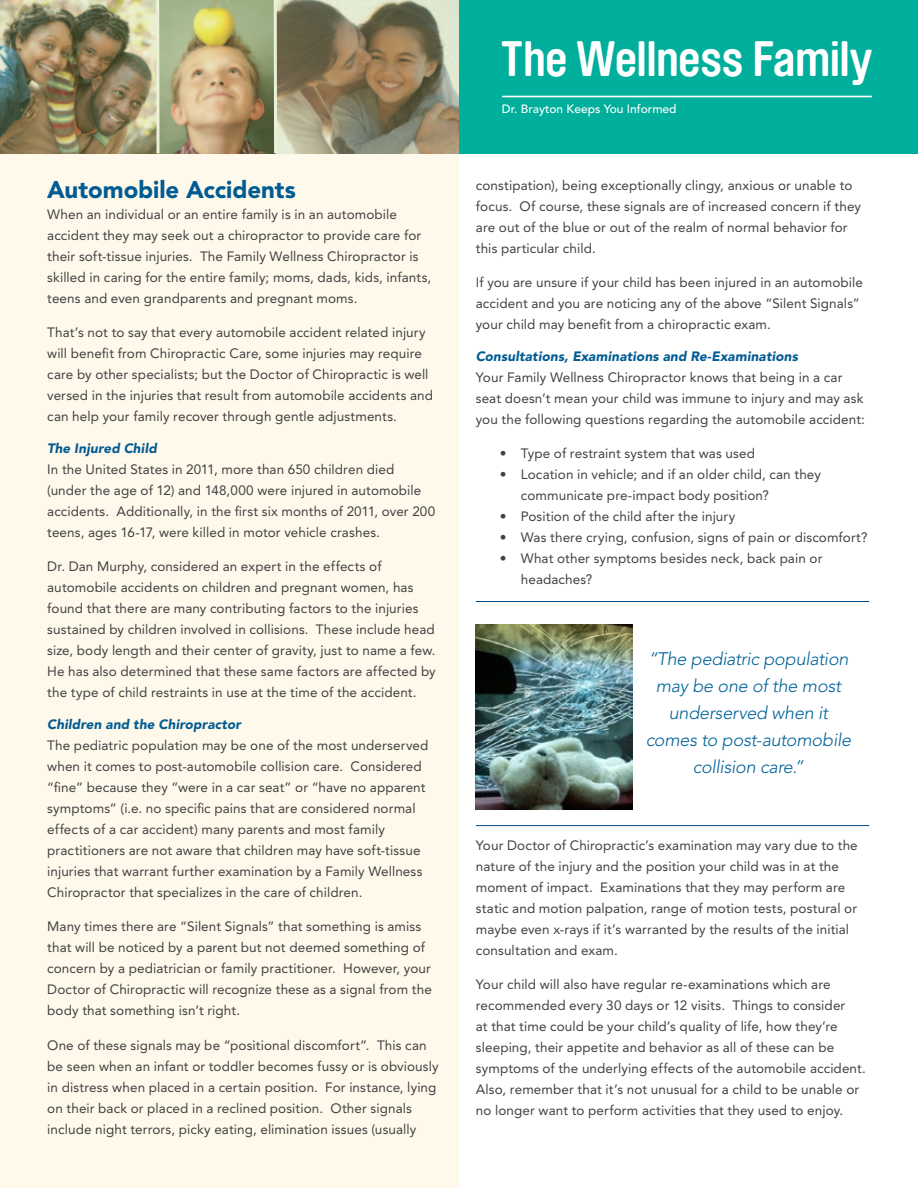
<style>
.page{position:relative;width:918px;height:1188px;background:#fff}
.page>*{position:absolute;margin:0;border:0;box-sizing:border-box;transform-origin:0 0}
.t1{font:700 49.2px "Brauer Neue";letter-spacing:-.01em;color:#fff}
.t2{font:900 24px "Avenir";letter-spacing:-.005em;color:#005b93}
.t3{font:italic 300 18px/27px "Avenir";letter-spacing:-.01em;color:#006399;text-align:center}
.t4{font:13.5px/21px "Avenir";letter-spacing:.01em;color:#414142}
.t5{font:italic 900 13.5px "Avenir";letter-spacing:.015em;color:#005b93}
.t6{font:500 12px "Avenir";color:#fff}
</style>
<div class="page">
<div style="left:0;top:149px;width:459px;height:1039px;background:#fff9eb"></div>
<img style="left:476px;top:624px;width:157px;height:185px">
<hr style="left:476px;top:601px;width:393px;height:1px;background:#004a87">
<hr style="left:476px;top:825px;width:393px;height:1px;background:#004a87">
<div style="left:459px;top:0;width:459px;height:153px;background:#00af9b"></div>
<hr style="left:503px;top:96px;width:368px;height:1px;background:#fff">
<img style="left:0;top:0;width:459px;height:153px">
<h2 class="t2" style="left:47px;top:175px;width:250px">Automobile Accidents</h2>
<p class="t4" style="left:47px;top:203px;width:385px">When an individual or an entire family is in an automobile accident they may seek out a chiropractor to provide care for their soft-tissue injuries. The Family Wellness Chiropractor is skilled in caring for the entire family; moms, dads, kids, infants, teens and even grandparents and pregnant moms.</p>
<p class="t4" style="left:47px;top:322px;width:387px">That’s not to say that every automobile accident related injury will benefit from Chiropractic Care, some injuries may require care by other specialists; but the Doctor of Chiropractic is well versed in the injuries that result from automobile accidents and can help your family recover through gentle adjustments.</p>
<p class="t5" style="left:47px;top:440px;width:111px">The Injured Child</p>
<p class="t4" style="left:47px;top:458px;width:390px">In the United States in 2011, more than 650 children died (under the age of 12) and 148,000 were injured in automobile accidents. Additionally, in the first six months of 2011, over 200 teens, ages 16-17, were killed in motor vehicle crashes.</p>
<p class="t4" style="left:47px;top:556px;width:390px">Dr. Dan Murphy, considered an expert in the effects of automobile accidents on children and pregnant women, has found that there are many contributing factors to the injuries sustained by children involved in collisions. These include head size, body length and their center of gravity, just to name a few.<br>He has also determined that these same factors are affected by the type of child restraints in use at the time of the accident.</p>
<p class="t5" style="left:47px;top:716px;width:195px">Children and the Chiropractor</p>
<p class="t4" style="left:47px;top:734px;width:383px">The pediatric population may be one of the most underserved when it comes to post-automobile collision care. Considered “fine” because they “were in a car seat” or “have no apparent symptoms” (i.e. no specific pains that are considered normal effects of a car accident) many parents and most family practitioners are not aware that children may have soft-tissue injuries that warrant further examination by a Family Wellness Chiropractor that specializes in the care of children.</p>
<p class="t4" style="left:47px;top:916px;width:386px">Many times there are “Silent Signals” that something is amiss that will be noticed by a parent but not deemed something of concern by a pediatrician or family practitioner. However, your Doctor of Chiropractic will recognize these as a signal from the body that something isn’t right.</p>
<p class="t4" style="left:47px;top:1035px;width:393px">One of these signals may be “positional discomfort”. This can be seen when an infant or toddler becomes fussy or is obviously in distress when placed in a certain position. For instance, lying on their back or placed in a reclined position. Other signals include night terrors, picky eating, elimination issues (usually</p>
<h1 class="t1" style="left:501px;top:31px;width:373px">The Wellness Family</h1>
<p class="t6" style="left:502px;top:102px;width:176px">Dr. Brayton Keeps You Informed</p>
<p class="t4" style="left:476px;top:175px;width:387px">constipation), being exceptionally clingy, anxious or unable to focus. Of course, these signals are of increased concern if they are out of the blue or out of the realm of normal behavior for this particular child.</p>
<p class="t4" style="left:476px;top:272px;width:389px">If you are unsure if your child has been injured in an automobile accident and you are noticing any of the above “Silent Signals” your child may benefit from a chiropractic exam.</p>
<p class="t5" style="left:476px;top:348px;width:324px">Consultations, Examinations and Re-Examinations</p>
<p class="t4" style="left:476px;top:367px;width:391px">Your Family Wellness Chiropractor knows that being in a car seat doesn’t mean your child was immune to injury and may ask you the following questions regarding the automobile accident:</p>
<p class="t4" style="left:500px;top:443px;width:257px">• Type of restraint system that was used</p>
<p class="t4" style="left:521px;top:464px;width:302px;text-indent:-21px">• Location in vehicle; and if an older child, can they communicate pre-impact body position?</p>
<p class="t4" style="left:500px;top:506px;width:237px">• Position of the child after the injury</p>
<p class="t4" style="left:500px;top:527px;width:369px">• Was there crying, confusion, signs of pain or discomfort?</p>
<p class="t4" style="left:521px;top:548px;width:303px;text-indent:-21px">• What other symptoms besides neck, back pain or headaches?</p>
<h3 class="t3" style="left:646px;top:645px;width:207px">“The pediatric population may be one of the most underserved when it comes to post-automobile collision care.”</h3>
<p class="t4" style="left:476px;top:835px;width:383px">Your Doctor of Chiropractic’s examination may vary due to the nature of the injury and the position your child was in at the moment of impact. Examinations that they may perform are static and motion palpation, range of motion tests, postural or maybe even x-rays if it’s warranted by the results of the initial consultation and exam.</p>
<p class="t4" style="left:476px;top:974px;width:391px">Your child will also have regular re-examinations which are recommended every 30 days or 12 visits. Things to consider<br>at that time could be your child’s quality of life, how they’re sleeping, their appetite and behavior as all of these can be symptoms of the underlying effects of the automobile accident.<br>Also, remember that it’s not unusual for a child to be unable or no longer want to perform activities that they used to enjoy.</p>
</div>
